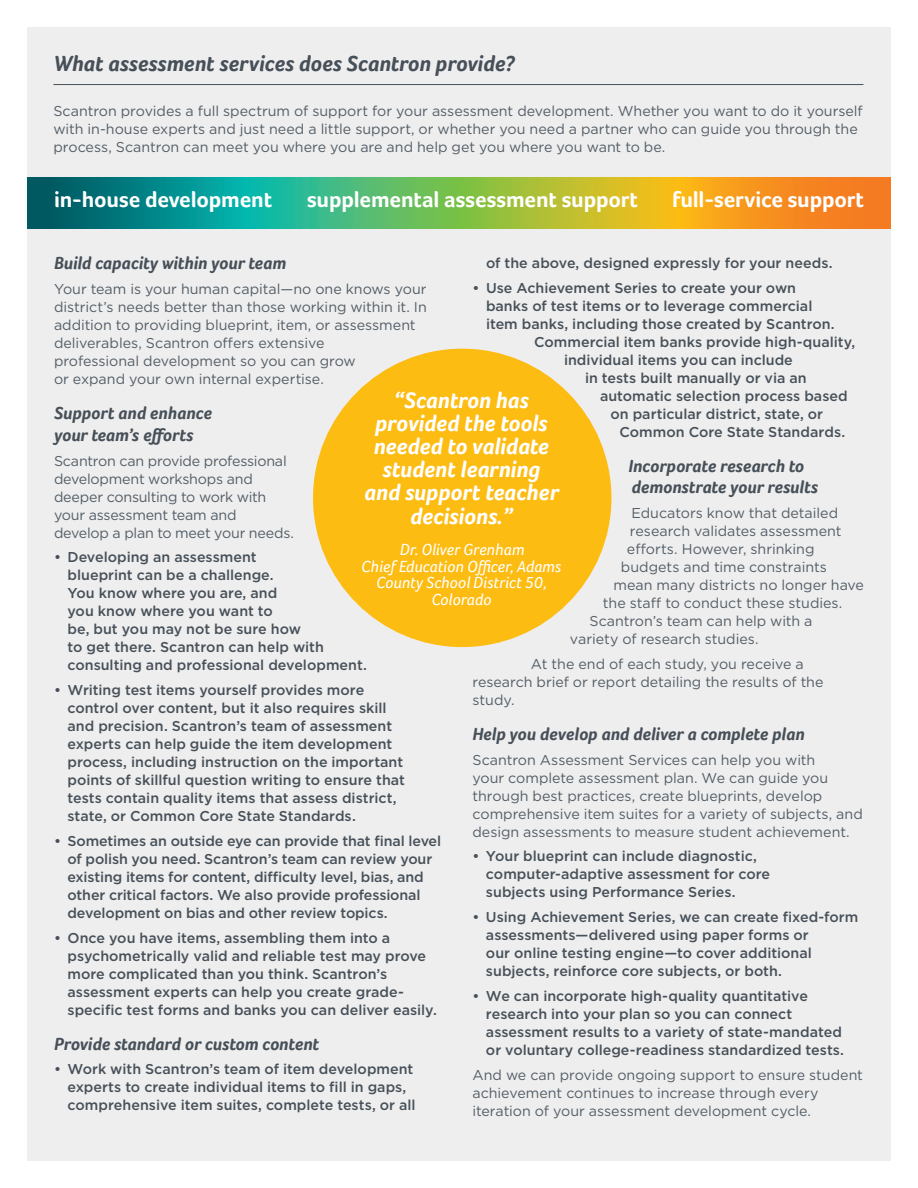
<style>
.page{position:relative;width:918px;height:1188px;background:#fff}
.page>*{position:absolute;margin:0;border:0;box-sizing:border-box;transform-origin:0 0}
.t1{font:italic 700 23.25px/23.2px "Foco";color:#fff;text-align:center}
.Body{font:700 22.5px "Foco";letter-spacing:-.01em;color:#fff}
.Body_Head_1_-_Underl{font:italic 700 22.5px "Foco";color:#475058}
.Body_Subhead_1{font:italic 700 18px/21.6px "Foco";color:#475058}
.Quote_Attribution{font:italic 16.65px/16.6px "Foco";color:#fff;text-align:center}
.t2{font:500 14.25px/18px "Gotham";color:#475058}
.Body-2{font:14.25px/18px "Gotham";letter-spacing:-.005em;color:#545e66}
</style>
<div class="page">
<div style="left:27px;top:27px;width:864px;height:1134px;background:#eeeeef"></div>
<svg style="left:27px;top:177px;width:864px;height:52px;background:#7ea352"></svg>
<div style="left:313px;top:349px;width:298px;height:298px;background:#fdbc12;border-radius:50%"></div>
<hr style="left:53px;top:84px;width:810px;height:1px;background:#475058">
<p class="Body_Head_1_-_Underl" style="left:53px;top:50px;width:463px">What assessment services does Scantron provide?</p>
<p class="Body-2" style="left:53px;top:101px;width:811px">Scantron provides a full spectrum of support for your assessment development. Whether you want to do it yourself with in-house experts and just need a little support, or whether you need a partner who can guide you through the process, Scantron can meet you where you are and help get you where you want to be.</p>
<p class="Body" style="left:54px;top:186px;width:220px">in-house development</p>
<p class="Body" style="left:307px;top:186px;width:332px">supplemental assessment support</p>
<p class="Body" style="left:672px;top:186px;width:193px">full-service support</p>
<p class="Body_Subhead_1" style="left:54px;top:252px;width:234px">Build capacity within your team</p>
<p class="Body-2" style="left:54px;top:280px;width:374px">Your team is your human capital—no one knows your district’s needs better than those working within it. In addition to providing blueprint, item, or assessment deliverables, Scantron offers extensive<br>professional development so you can grow<br>or expand your own internal expertise.</p>
<p class="Body_Subhead_1" style="left:54px;top:402px;width:160px">Support and enhance your team’s efforts</p>
<p class="Body-2" style="left:54px;top:451px;width:241px">Scantron can provide professional development workshops and deeper consulting to work with your assessment team and develop a plan to meet your needs.</p>
<p class="t2" style="left:68px;top:548px;width:301px;text-indent:-14px">• Developing an assessment<br>blueprint can be a challenge.<br>You know where you are, and<br>you know where you want to<br>be, but you may not be sure how<br>to get there. Scantron can help with consulting and professional development.</p>
<p class="t2" style="left:68px;top:681px;width:339px;text-indent:-14px">• Writing test items yourself provides more control over content, but it also requires skill and precision. Scantron’s team of assessment experts can help guide the item development process, including instruction on the important points of skillful question writing to ensure that tests contain quality items that assess district, state, or Common Core State Standards.</p>
<p class="t2" style="left:68px;top:832px;width:375px;text-indent:-14px">• Sometimes an outside eye can provide that final level of polish you need. Scantron’s team can review your existing items for content, difficulty level, bias, and other critical factors. We also provide professional development on bias and other review topics.</p>
<p class="t2" style="left:68px;top:928px;width:371px;text-indent:-14px">• Once you have items, assembling them into a psychometrically valid and reliable test may prove more complicated than you think. Scantron’s assessment experts can help you create grade&shy;specific test forms and banks you can deliver easily.</p>
<p class="Body_Subhead_1" style="left:54px;top:1033px;width:267px">Provide standard or custom content</p>
<p class="t2" style="left:68px;top:1060px;width:350px;text-indent:-14px">• Work with Scantron’s team of item development experts to create individual items to fill in gaps, comprehensive item suites, complete tests, or all</p>
<p class="t2" style="left:486px;top:254px;width:348px">of the above, designed expressly for your needs.</p>
<p class="t2" style="left:472px;top:278px;width:325px">• Use Achievement Series to create your own</p>
<p class="t2" style="left:486px;top:296px;width:328px">banks of test items or to leverage commercial</p>
<p class="t2" style="left:486px;top:314px;width:350px">item banks, including those created by Scantron.</p>
<p class="t2" style="left:534px;top:332px;width:323px">Commercial item banks provide high-quality,</p>
<p class="t2" style="left:564px;top:350px;width:230px">individual items you can include</p>
<p class="t2" style="left:585px;top:368px;width:223px">in tests built manually or via an</p>
<p class="t2" style="left:600px;top:386px;width:249px">automatic selection process based</p>
<p class="t2" style="left:610px;top:404px;width:214px">on particular district, state, or</p>
<p class="t2" style="left:620px;top:422px;width:227px">Common Core State Standards.</p>
<p class="Body_Subhead_1" style="left:628px;top:455px;width:191px">Incorporate research to demonstrate your results</p>
<p class="Body-2" style="left:631px;top:504px;width:208px">Educators know that detailed</p>
<p class="Body-2" style="left:630px;top:522px;width:213px">research validates assessment</p>
<p class="Body-2" style="left:627px;top:540px;width:189px">efforts. However, shrinking</p>
<p class="Body-2" style="left:621px;top:558px;width:207px">budgets and time constraints</p>
<p class="Body-2" style="left:613px;top:576px;width:252px">mean many districts no longer have</p>
<p class="Body-2" style="left:603px;top:594px;width:241px">the staff to conduct these studies.</p>
<p class="Body-2" style="left:589px;top:612px;width:225px">Scantron’s team can help with a</p>
<p class="Body-2" style="left:570px;top:630px;width:190px">variety of research studies.</p>
<p class="Body-2" style="left:472px;top:655px;width:353px;text-indent:58px">At the end of each study, you receive a research brief or report detailing the results of the study.</p>
<p class="Body_Subhead_1" style="left:472px;top:723px;width:334px">Help you develop and deliver a complete plan</p>
<p class="Body-2" style="left:472px;top:750px;width:392px">Scantron Assessment Services can help you with<br>your complete assessment plan. We can guide you through best practices, create blueprints, develop comprehensive item suites for a variety of subjects, and design assessments to measure student achievement.</p>
<p class="t2" style="left:486px;top:847px;width:286px;text-indent:-14px">• Your blueprint can include diagnostic, computer-adaptive assessment for core subjects using Performance Series.</p>
<p class="t2" style="left:486px;top:908px;width:374px;text-indent:-14px">• Using Achievement Series, we can create fixed-form assessments—delivered using paper forms or<br>our online testing engine—to cover additional subjects, reinforce core subjects, or both.</p>
<p class="t2" style="left:486px;top:987px;width:360px;text-indent:-14px">• We can incorporate high-quality quantitative research into your plan so you can connect assessment results to a variety of state-mandated or voluntary college-readiness standardized tests.</p>
<p class="Body-2" style="left:472px;top:1065px;width:392px">And we can provide ongoing support to ensure student achievement continues to increase through every iteration of your assessment development cycle.</p>
<p class="t1" style="left:364px;top:388px;width:196px">“Scantron has provided the tools needed to validate student learning and support teacher decisions.”</p>
<p class="Quote_Attribution" style="left:361px;top:541px;width:202px">Dr. Oliver Grenham<br>Chief Education Officer, Adams<br>County School District 50,<br>Colorado</p>
</div>
